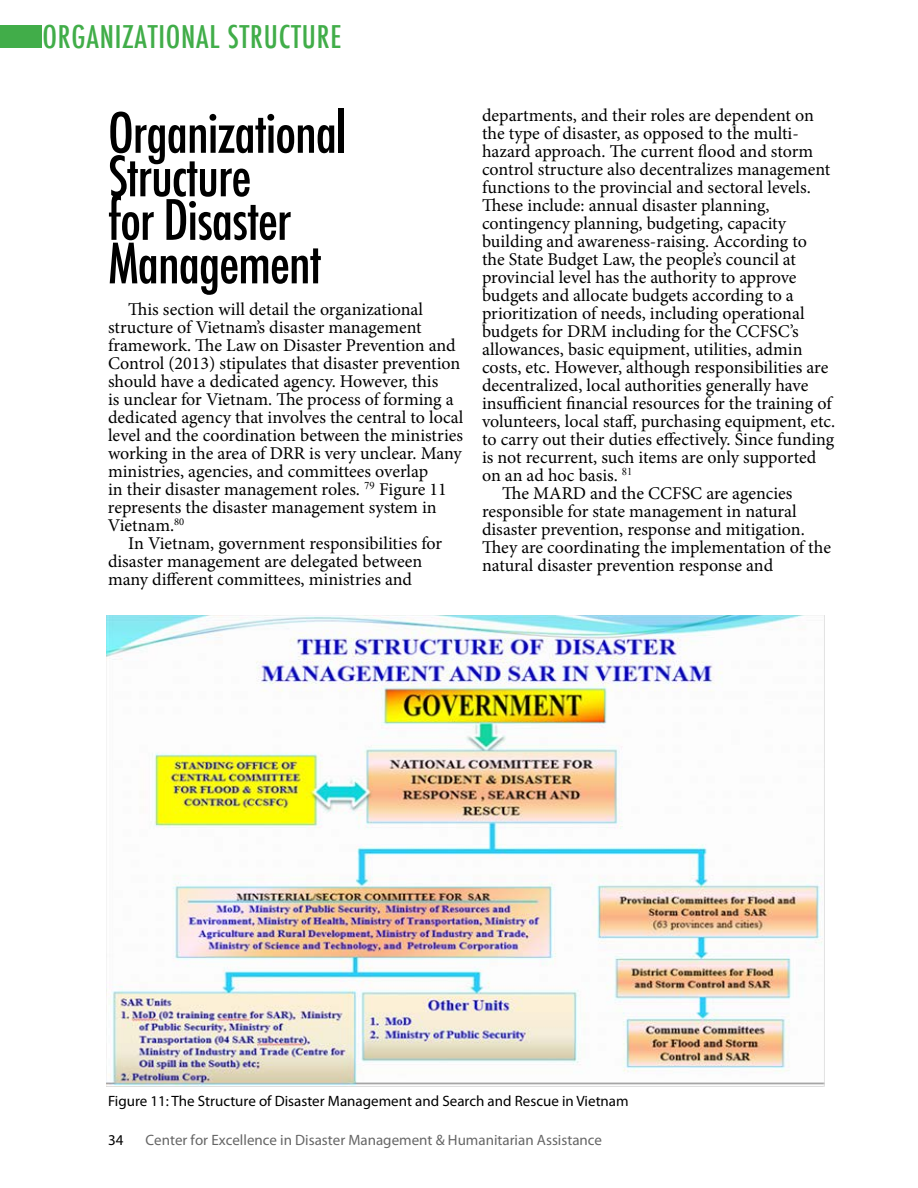
<style>
.page{position:relative;width:918px;height:1188px;background:#fff}
.page>*{position:absolute;margin:0;border:0;box-sizing:border-box;transform-origin:0 0}
.t1{font:500 condensed 54px/43.5px "Futura";letter-spacing:-.02em;color:#000}
.t2{font:500 condensed 30.6px "Futura";letter-spacing:.025em;color:#41ad49}
.t3{font:18px/18px "Minion Pro";color:#000}
.t4{font:15px "Myriad Pro";color:#000}
.t5{font:15px "Myriad Pro";color:#666}
</style>
<div class="page">
<div style="left:0;top:25px;width:41px;height:23px;background:#41ad49"></div>
<img style="left:107px;top:616px;width:718px;height:471px">
<h2 class="t2" style="left:43px;top:17px;width:300px">ORGANIZATIONAL STRUCTURE</h2>
<h1 class="t1" style="left:108px;top:111px;width:240px">Organizational<br>Structure<br>for Disaster<br>Management</h1>
<p class="t3" style="left:108px;top:300px;width:357px;text-indent:20px">This section will detail the organizational structure of Vietnam’s disaster management framework. The Law on Disaster Prevention and Control (2013) stipulates that disaster prevention should have a dedicated agency. However, this<br>is unclear for Vietnam. The process of forming a dedicated agency that involves the central to local level and the coordination between the ministries working in the area of DRR is very unclear. Many ministries, agencies, and committees overlap<br>in their disaster management roles. <sup>79</sup> Figure 11 represents the disaster management system in Vietnam.<sup>80</sup></p>
<p class="t3" style="left:108px;top:534px;width:336px;text-indent:20px">In Vietnam, government responsibilities for disaster management are delegated between many different committees, ministries and</p>
<p class="t3" style="left:482px;top:106px;width:333px">departments, and their roles are dependent on</p>
<p class="t3" style="left:482px;top:124px;width:318px">the type of disaster, as opposed to the multi-</p>
<p class="t3" style="left:482px;top:142px;width:333px">hazard approach. The current flood and storm</p>
<p class="t3" style="left:482px;top:160px;width:350px">control structure also decentralizes management</p>
<p class="t3" style="left:482px;top:178px;width:330px">functions to the provincial and sectoral levels.</p>
<p class="t3" style="left:482px;top:196px;width:289px">These include: annual disaster planning,</p>
<p class="t3" style="left:482px;top:214px;width:306px">contingency planning, budgeting, capacity</p>
<p class="t3" style="left:482px;top:232px;width:327px">building and awareness-raising. According to</p>
<p class="t3" style="left:482px;top:250px;width:315px">the State Budget Law, the people’s council at</p>
<p class="t3" style="left:482px;top:268px;width:316px">provincial level has the authority to approve</p>
<p class="t3" style="left:482px;top:286px;width:313px">budgets and allocate budgets according to a</p>
<p class="t3" style="left:482px;top:304px;width:324px">prioritization of needs, including operational</p>
<p class="t3" style="left:482px;top:322px;width:318px">budgets for DRM including for the CCFSC’s</p>
<p class="t3" style="left:482px;top:340px;width:322px">allowances, basic equipment, utilities, admin</p>
<p class="t3" style="left:482px;top:358px;width:348px">costs, etc. However, although responsibilities are</p>
<p class="t3" style="left:482px;top:376px;width:328px">decentralized, local authorities generally have</p>
<p class="t3" style="left:482px;top:394px;width:351px">insufficient financial resources for the training of</p>
<p class="t3" style="left:482px;top:412px;width:355px">volunteers, local staff, purchasing equipment, etc.</p>
<p class="t3" style="left:482px;top:430px;width:354px">to carry out their duties effectively. Since funding</p>
<p class="t3" style="left:482px;top:448px;width:336px">is not recurrent, such items are only supported</p>
<p class="t3" style="left:482px;top:466px;width:152px">on an ad hoc basis. <sup>81</sup></p>
<p class="t3" style="left:502px;top:484px;width:292px">The MARD and the CCFSC are agencies</p>
<p class="t3" style="left:482px;top:502px;width:316px">responsible for state management in natural</p>
<p class="t3" style="left:482px;top:520px;width:324px">disaster prevention, response and mitigation.</p>
<p class="t3" style="left:482px;top:538px;width:350px">They are coordinating the implementation of the</p>
<p class="t3" style="left:482px;top:556px;width:293px">natural disaster prevention response and</p>
<p class="t4" style="left:108px;top:1091px;width:522px">Figure 11: The Structure of Disaster Management and Search and Rescue in Vietnam</p>
<p class="t4" style="left:108px;top:1131px;width:17px">34</p>
<p class="t5" style="left:146px;top:1131px;width:458px">Center for Excellence in Disaster Management &amp; Humanitarian Assistance</p>
</div>
